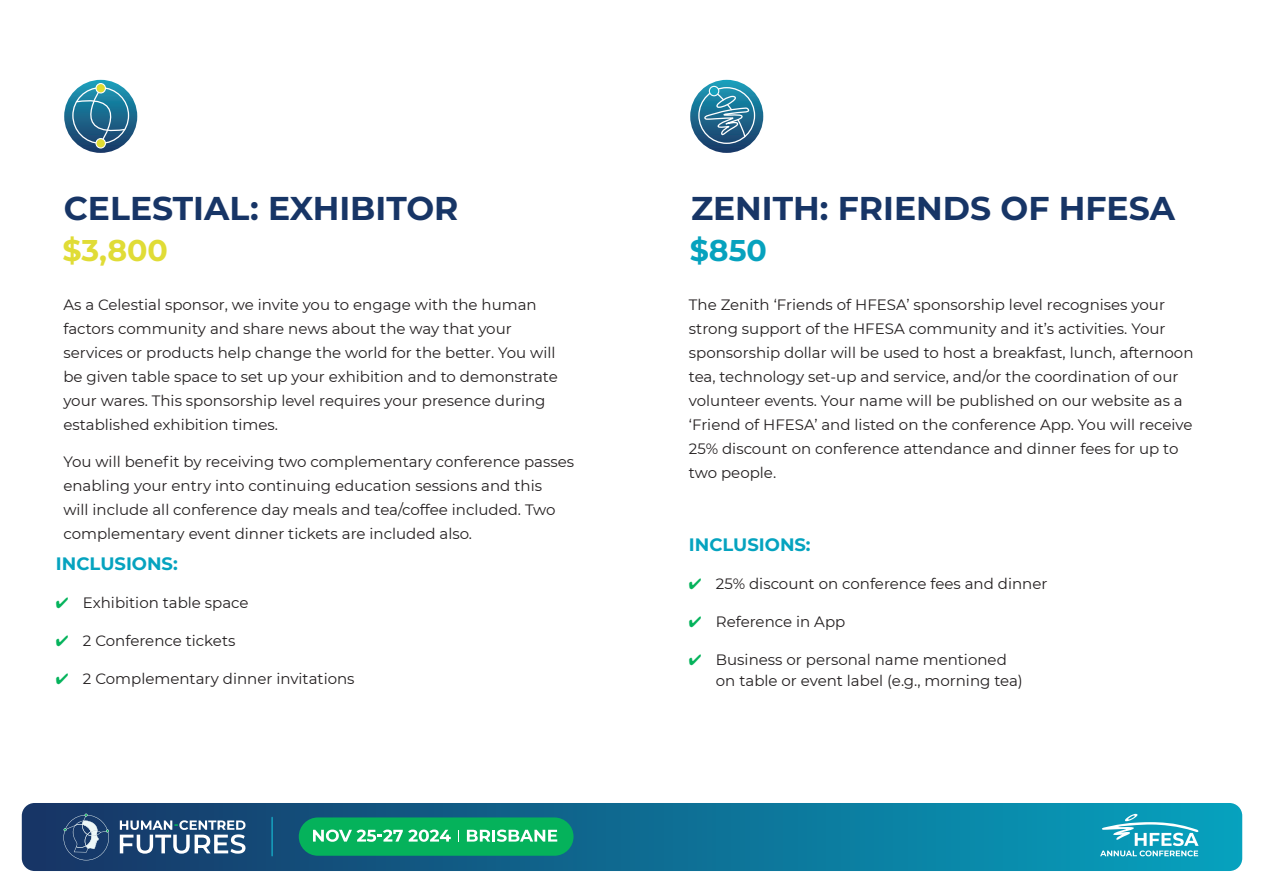
<style>
.page{position:relative;width:1263px;height:893px;background:#fff}
.page>*{position:absolute;margin:0;border:0;box-sizing:border-box;transform-origin:0 0}
.t1{font:100 33px "Montserrat";color:#173566}
.t2{font:100 30px "Montserrat";color:#e0dc36}
.t3{font:100 30px "Montserrat";color:#06a2be}
.t4{font:100 18px "Montserrat";color:#05a3bf}
.t5{font:15px/24px "Montserrat";color:#231f20}
.s1{color:#05b35c}
</style>
<div class="page">
<svg style="left:22px;top:803px;width:1220px;height:68px;background:#0e6f95"></svg>
<div style="left:299px;top:817px;width:274px;height:39px;background:#05b25b;border-radius:19px"></div>
<svg style="left:313px;top:829px;width:138px;height:13px"></svg>
<svg style="left:458px;top:830px;width:1px;height:12px"></svg>
<svg style="left:467px;top:829px;width:90px;height:13px"></svg>
<svg style="left:1100px;top:814px;width:99px;height:42px;background:#46b3c9"></svg>
<hr style="left:271px;top:817px;width:2px;height:39px;background:#16a2bf">
<svg style="left:63px;top:814px;width:46px;height:46px;background:#3a5981"></svg>
<svg style="left:120px;top:820px;width:125px;height:34px"></svg>
<svg style="left:64px;top:80px;width:73px;height:73px"></svg>
<svg style="left:67px;top:87px;width:68px;height:57px;background:#4183a1"></svg>
<div style="left:96px;top:139px;width:9px;height:9px;background:#dfdc33;border-radius:50%"></div>
<div style="left:95px;top:138px;width:11px;height:11px;border:1px solid #fff;border-radius:50%"></div>
<svg style="left:96px;top:84px;width:9px;height:9px"></svg>
<div style="left:95px;top:83px;width:11px;height:11px;border:1px solid #fff;border-radius:50%"></div>
<svg style="left:690px;top:80px;width:73px;height:73px;background:#276d90"></svg>
<div style="left:698px;top:87px;width:57px;height:57px;border:1px solid #fff;border-radius:50%"></div>
<svg style="left:703px;top:90px;width:48px;height:48px;background:#4587a4"></svg>
<div style="left:709px;top:86px;width:10px;height:10px;background:#16a2be;border-radius:50%"></div>
<div style="left:709px;top:86px;width:10px;height:10px;border:1px solid #fff;border-radius:50%"></div>
<p class="t1" style="left:64px;top:186px;width:396px">CELESTIAL: EXHIBITOR</p>
<p class="t1" style="left:691px;top:186px;width:485px">ZENITH: FRIENDS OF HFESA</p>
<p class="t2" style="left:63px;top:230px;width:107px">$3,800</p>
<p class="t3" style="left:690px;top:230px;width:79px">$850</p>
<p class="t5" style="left:63px;top:292px;width:496px">As a Celestial sponsor, we invite you to engage with the human factors community and share news about the way that your services or products help change the world for the better. You will be given table space to set up your exhibition and to demonstrate your wares. This sponsorship level requires your presence during established exhibition times.</p>
<p class="t5" style="left:63px;top:449px;width:512px">You will benefit by receiving two complementary conference passes enabling your entry into continuing education sessions and this<br>will include all conference day meals and tea/coffee included. Two complementary event dinner tickets are included also.</p>
<p class="t5" style="left:689px;top:292px;width:506px">The Zenith ‘Friends of HFESA’ sponsorship level recognises your strong support of the HFESA community and it’s activities. Your sponsorship dollar will be used to host a breakfast, lunch, afternoon tea, technology set-up and service, and/or the coordination of our volunteer events. Your name will be published on our website as a ‘Friend of HFESA’ and listed on the conference App. You will receive 25% discount on conference attendance and dinner fees for up to two people.</p>
<p class="t4" style="left:689px;top:533px;width:123px">INCLUSIONS:</p>
<p class="t5" style="left:689px;top:571px;width:360px"><span class="s1">✔</span> 25% discount on conference fees and dinner</p>
<p class="t5" style="left:689px;top:609px;width:158px"><span class="s1">✔</span> Reference in App</p>
<p class="t5" style="left:716px;top:649px;width:308px;line-height:21px;text-indent:-27px"><span class="s1">✔</span> Business or personal name mentioned on table or event label (e.g., morning tea)</p>
<p class="t4" style="left:56px;top:552px;width:123px">INCLUSIONS:</p>
<p class="t5" style="left:56px;top:590px;width:194px"><span class="s1">✔</span> Exhibition table space</p>
<p class="t5" style="left:56px;top:628px;width:181px"><span class="s1">✔</span> 2 Conference tickets</p>
<p class="t5" style="left:56px;top:666px;width:300px"><span class="s1">✔</span> 2 Complementary dinner invitations</p>
</div>
